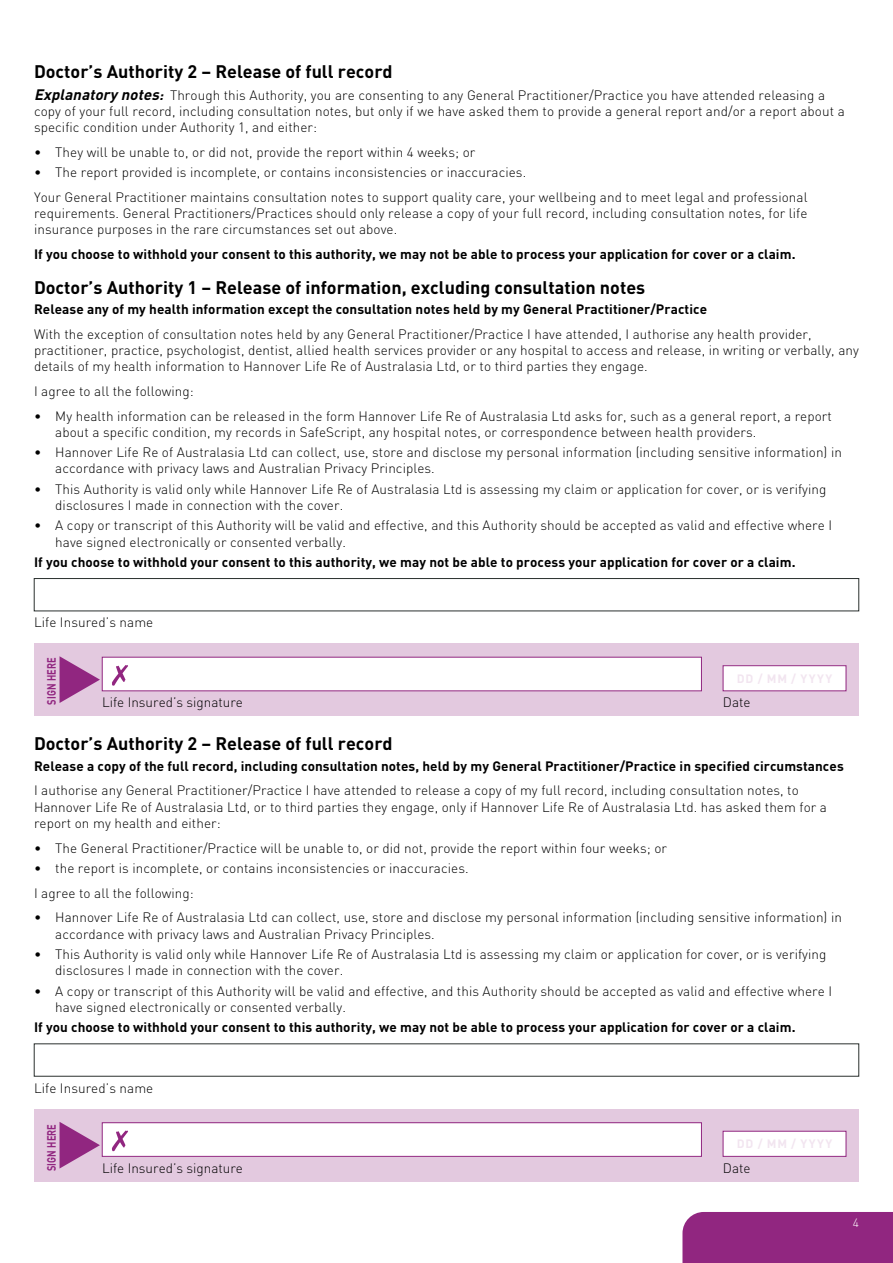
<style>
.page{position:relative;width:893px;height:1263px;background:#fff}
.page>*{position:absolute;margin:0;border:0;box-sizing:border-box;transform-origin:0 0}
.t1{font:700 18px "DINOT";color:#000}
.t2{font:300 13.5px/16.2px "DINOT";letter-spacing:.005em;color:#000}
.t3{font:700 13.5px "DINOT";letter-spacing:.005em;color:#000}
.t4{font:700 12px "DINOT";letter-spacing:.12em;color:#f2e5f0}
.t5{font:700 12px "DINOT";letter-spacing:.01em;color:#912680;scale:.77 1}
.t6{font:300 12px "DINOT";color:#fff}
.s1{font-weight:700;font-style:italic;font-size:15px}
.s2{font-weight:700;font-style:italic}
</style>
<div class="page">
<div style="left:682px;top:1212px;width:211px;height:51px;background:#912680"></div>
<div style="left:34px;top:578px;width:825px;height:33px;background:#fff;border:1px solid #2a302e"></div>
<div style="left:34px;top:644px;width:825px;height:72px;background:#e3c9df"></div>
<svg style="left:60px;top:656px;width:40px;height:47px"></svg>
<div style="left:102px;top:657px;width:599px;height:34px;background:#fff"></div>
<svg style="left:112px;top:665px;width:16px;height:21px"></svg>
<div style="left:723px;top:666px;width:123px;height:25px;background:#fff"></div>
<div style="left:723px;top:665px;width:123px;height:26px;border:1px solid #912680"></div>
<div style="left:34px;top:1109px;width:825px;height:72px;background:#e3c9df"></div>
<svg style="left:60px;top:1122px;width:40px;height:46px"></svg>
<div style="left:102px;top:1123px;width:599px;height:33px;background:#fff"></div>
<svg style="left:112px;top:1130px;width:16px;height:21px"></svg>
<div style="left:102px;top:1122px;width:600px;height:34px;border:1px solid #912680"></div>
<div style="left:723px;top:1131px;width:123px;height:25px;background:#fff"></div>
<div style="left:723px;top:1131px;width:123px;height:25px;border:1px solid #912680"></div>
<h1 class="t1" style="left:34px;top:59px;width:360px">Doctor’s Authority 2 – Release of full record</h1>
<p class="t2" style="left:34px;top:87px;width:812px"><span class="s1">Explanatory notes</span><span class="s2">:</span> Through this Authority, you are consenting to any General Practitioner/Practice you have attended releasing a copy of your full record, including consultation notes, but only if we have asked them to provide a general report and/or a report about a specific condition under Authority 1, and either:</p>
<p class="t2" style="left:34px;top:144px;width:443px">• They will be unable to, or did not, provide the report within 4 weeks; or</p>
<p class="t2" style="left:34px;top:160px;width:775px;line-height:24.8px">• The report provided is incomplete, or contains inconsistencies or inaccuracies.<br>Your General Practitioner maintains consultation notes to support quality care, your wellbeing and to meet legal and professional</p>
<p class="t2" style="left:34px;top:205px;width:775px">requirements. General Practitioners/Practices should only release a copy of your full record, including consultation notes, for life insurance purposes in the rare circumstances set out above.</p>
<p class="t3" style="left:34px;top:245px;width:763px">If you choose to withhold your consent to this authority, we may not be able to process your application for cover or a claim.</p>
<h1 class="t1" style="left:34px;top:275px;width:613px">Doctor’s Authority 1 – Release of information, excluding consultation notes</h1>
<p class="t3" style="left:34px;top:300px;width:675px">Release any of my health information except the consultation notes held by my General Practitioner/Practice</p>
<p class="t2" style="left:34px;top:326px;width:826px">With the exception of consultation notes held by any General Practitioner/Practice I have attended, I authorise any health provider, practitioner, practice, psychologist, dentist, allied health services provider or any hospital to access and release, in writing or verbally, any details of my health information to Hannover Life Re of Australasia Ltd, or to third parties they engage.</p>
<p class="t2" style="left:34px;top:383px;width:161px">I agree to all the following:</p>
<p class="t2" style="left:55px;top:407px;width:778px;text-indent:-21px">• My health information can be released in the form Hannover Life Re of Australasia Ltd asks for, such as a general report, a report about a specific condition, my records in SafeScript, any hospital notes, or correspondence between health providers.</p>
<p class="t2" style="left:55px;top:444px;width:788px;text-indent:-21px">• Hannover Life Re of Australasia Ltd can collect, use, store and disclose my personal information (including sensitive information) in accordance with privacy laws and Australian Privacy Principles.</p>
<p class="t2" style="left:55px;top:481px;width:773px;text-indent:-21px">• This Authority is valid only while Hannover Life Re of Australasia Ltd is assessing my claim or application for cover, or is verifying disclosures I made in connection with the cover.</p>
<p class="t2" style="left:55px;top:517px;width:778px;text-indent:-21px">• A copy or transcript of this Authority will be valid and effective, and this Authority should be accepted as valid and effective where I have signed electronically or consented verbally.</p>
<p class="t3" style="left:34px;top:553px;width:763px">If you choose to withhold your consent to this authority, we may not be able to process your application for cover or a claim.</p>
<p class="t2" style="left:34px;top:614px;width:121px">Life Insured’s name</p>
<p class="t5" style="left:44px;top:705px;width:63px;rotate:-90deg">SIGN HERE</p>
<p class="t4" style="left:737px;top:670px;width:97px">DD / MM / YYYY</p>
<p class="t2" style="left:102px;top:694px;width:142px">Life Insured’s signature</p>
<p class="t2" style="left:723px;top:694px;width:29px">Date</p>
<h1 class="t1" style="left:34px;top:732px;width:360px">Doctor’s Authority 2 – Release of full record</h1>
<p class="t3" style="left:34px;top:757px;width:811px">Release a copy of the full record, including consultation notes, held by my General Practitioner/Practice in specified circumstances</p>
<p class="t2" style="left:34px;top:782px;width:794px">I authorise any General Practitioner/Practice I have attended to release a copy of my full record, including consultation notes, to<br>Hannover Life Re of Australasia Ltd, or to third parties they engage, only if Hannover Life Re of Australasia Ltd. has asked them for a report on my health and either:</p>
<p class="t2" style="left:34px;top:839px;width:635px">• The General Practitioner/Practice will be unable to, or did not, provide the report within four weeks; or</p>
<p class="t2" style="left:34px;top:856px;width:436px;line-height:24.8px">• the report is incomplete, or contains inconsistencies or inaccuracies.<br>I agree to all the following:</p>
<p class="t2" style="left:55px;top:909px;width:788px;text-indent:-21px">• Hannover Life Re of Australasia Ltd can collect, use, store and disclose my personal information (including sensitive information) in accordance with privacy laws and Australian Privacy Principles.</p>
<p class="t2" style="left:55px;top:946px;width:773px;text-indent:-21px">• This Authority is valid only while Hannover Life Re of Australasia Ltd is assessing my claim or application for cover, or is verifying disclosures I made in connection with the cover.</p>
<p class="t2" style="left:55px;top:983px;width:778px;text-indent:-21px">• A copy or transcript of this Authority will be valid and effective, and this Authority should be accepted as valid and effective where I have signed electronically or consented verbally.</p>
<p class="t3" style="left:34px;top:1019px;width:763px">If you choose to withhold your consent to this authority, we may not be able to process your application for cover or a claim.</p>
<p class="t2" style="left:34px;top:1079px;width:121px">Life Insured’s name</p>
<p class="t5" style="left:44px;top:1171px;width:63px;rotate:-90deg">SIGN HERE</p>
<p class="t4" style="left:737px;top:1136px;width:97px">DD / MM / YYYY</p>
<p class="t2" style="left:102px;top:1160px;width:142px">Life Insured’s signature</p>
<p class="t2" style="left:723px;top:1160px;width:29px">Date</p>
<p class="t6" style="left:853px;top:1215px;width:8px">4</p>
</div>
